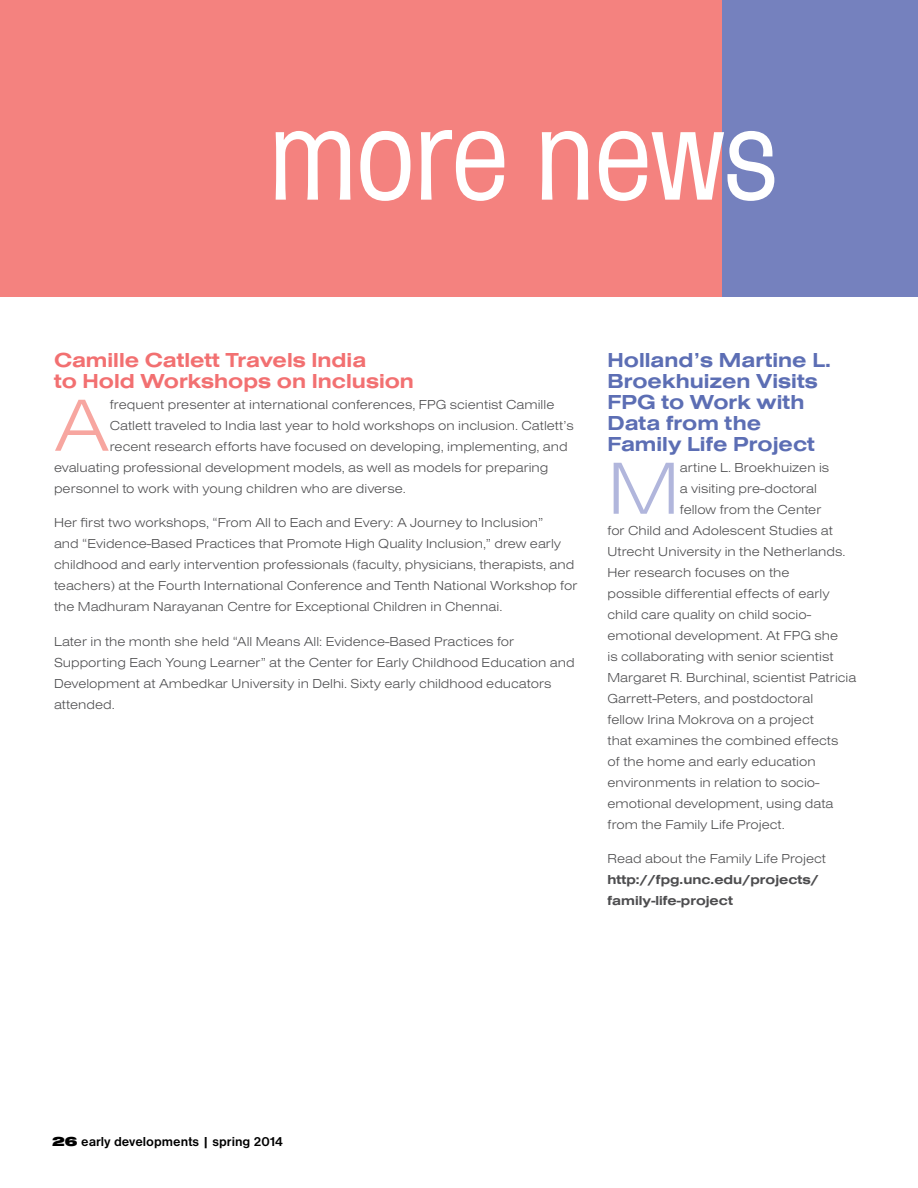
<style>
.page{position:relative;width:918px;height:1188px;background:#fff}
.page>*{position:absolute;margin:0;border:0;box-sizing:border-box;transform-origin:0 0}
.t1{font:138px "Cg Westerveldt Lt";color:#fff}
.t2{font:76.5px "Nimbus San D Ligh Exte";color:#f7a6a0}
.t3{font:76.5px "Nimbus San D Ligh Exte";color:#b1b6dc}
.t4{font:21px/21px "Nimbus San D Bold Exte";color:#5c6eb4}
.t5{font:21px/21px "Nimbus San D Bold Exte";color:#f27071}
.t6{font:13.5px/21px "Nimbus San D Ligh Exte";color:#4d4d4f}
.t7{font:13.5px/21px "Nimbus San D Bold Exte";color:#4d4d4f}
.t8{font:700 13.5px "Nimbus San D";color:#000}
.s1{font-family:"Nimbus San D Blac Exte";font-weight:400}
</style>
<div class="page">
<div style="left:0;top:0;width:918px;height:297px;background:#f4827f"></div>
<div style="left:723px;top:0;width:195px;height:297px;background:#7581be"></div>
<h1 class="t1" style="left:270px;top:77px;width:510px">more news</h1>
<h3 class="t5" style="left:54px;top:349px;width:362px">Camille Catlett Travels India<br>to Hold Workshops on Inclusion</h3>
<h2 class="t2" style="left:54px;top:382px;width:57px">A</h2>
<p class="t6" style="left:110px;top:393px;width:446px">frequent presenter at international conferences, FPG scientist Camille</p>
<p class="t6" style="left:110px;top:415px;width:465px">Catlett traveled to India last year to hold workshops on inclusion. Catlett’s</p>
<p class="t6" style="left:110px;top:436px;width:460px">recent research efforts have focused on developing, implementing, and</p>
<p class="t6" style="left:54px;top:457px;width:496px">evaluating professional development models, as well as models for preparing</p>
<p class="t6" style="left:54px;top:478px;width:353px">personnel to work with young children who are diverse.</p>
<p class="t6" style="left:54px;top:512px;width:525px">Her first two workshops, “From All to Each and Every: A Journey to Inclusion”<br>and “Evidence-Based Practices that Promote High Quality Inclusion,” drew early childhood and early intervention professionals (faculty, physicians, therapists, and teachers) at the Fourth International Conference and Tenth National Workshop for the Madhuram Narayanan Centre for Exceptional Children in Chennai.</p>
<p class="t6" style="left:54px;top:631px;width:522px">Later in the month she held “All Means All: Evidence-Based Practices for Supporting Each Young Learner” at the Center for Early Childhood Education and Development at Ambedkar University in Delhi. Sixty early childhood educators attended.</p>
<h3 class="t4" style="left:608px;top:349px;width:225px">Holland’s Martine L.<br>Broekhuizen Visits<br>FPG to Work with<br>Data from the<br>Family Life Project</h3>
<h2 class="t3" style="left:608px;top:445px;width:74px">M</h2>
<p class="t6" style="left:680px;top:456px;width:151px">artine L. Broekhuizen is</p>
<p class="t6" style="left:680px;top:478px;width:139px">a visiting pre-doctoral</p>
<p class="t6" style="left:680px;top:499px;width:143px">fellow from the Center</p>
<p class="t6" style="left:608px;top:520px;width:227px">for Child and Adolescent Studies at</p>
<p class="t6" style="left:608px;top:541px;width:239px">Utrecht University in the Netherlands.</p>
<p class="t6" style="left:608px;top:562px;width:184px">Her research focuses on the</p>
<p class="t6" style="left:608px;top:583px;width:224px">possible differential effects of early</p>
<p class="t6" style="left:608px;top:604px;width:205px">child care quality on child socio-</p>
<p class="t6" style="left:608px;top:625px;width:232px">emotional development. At FPG she</p>
<p class="t6" style="left:608px;top:646px;width:228px">is collaborating with senior scientist</p>
<p class="t6" style="left:608px;top:667px;width:250px">Margaret R. Burchinal, scientist Patricia</p>
<p class="t6" style="left:608px;top:688px;width:207px">Garrett-Peters, and postdoctoral</p>
<p class="t6" style="left:608px;top:709px;width:208px">fellow Irina Mokrova on a project</p>
<p class="t6" style="left:608px;top:730px;width:232px">that examines the combined effects</p>
<p class="t6" style="left:608px;top:751px;width:210px">of the home and early education</p>
<p class="t6" style="left:608px;top:772px;width:214px">environments in relation to socio-</p>
<p class="t6" style="left:608px;top:793px;width:228px">emotional development, using data</p>
<p class="t6" style="left:608px;top:814px;width:179px">from the Family Life Project.</p>
<p class="t6" style="left:608px;top:848px;width:220px">Read about the Family Life Project</p>
<p class="t7" style="left:608px;top:869px;width:213px">http://fpg.unc.edu/projects/ family-life-project</p>
<p class="t8" style="left:52px;top:1134px;width:232px"><span class="s1">26</span> early developments | spring 2014</p>
</div>
